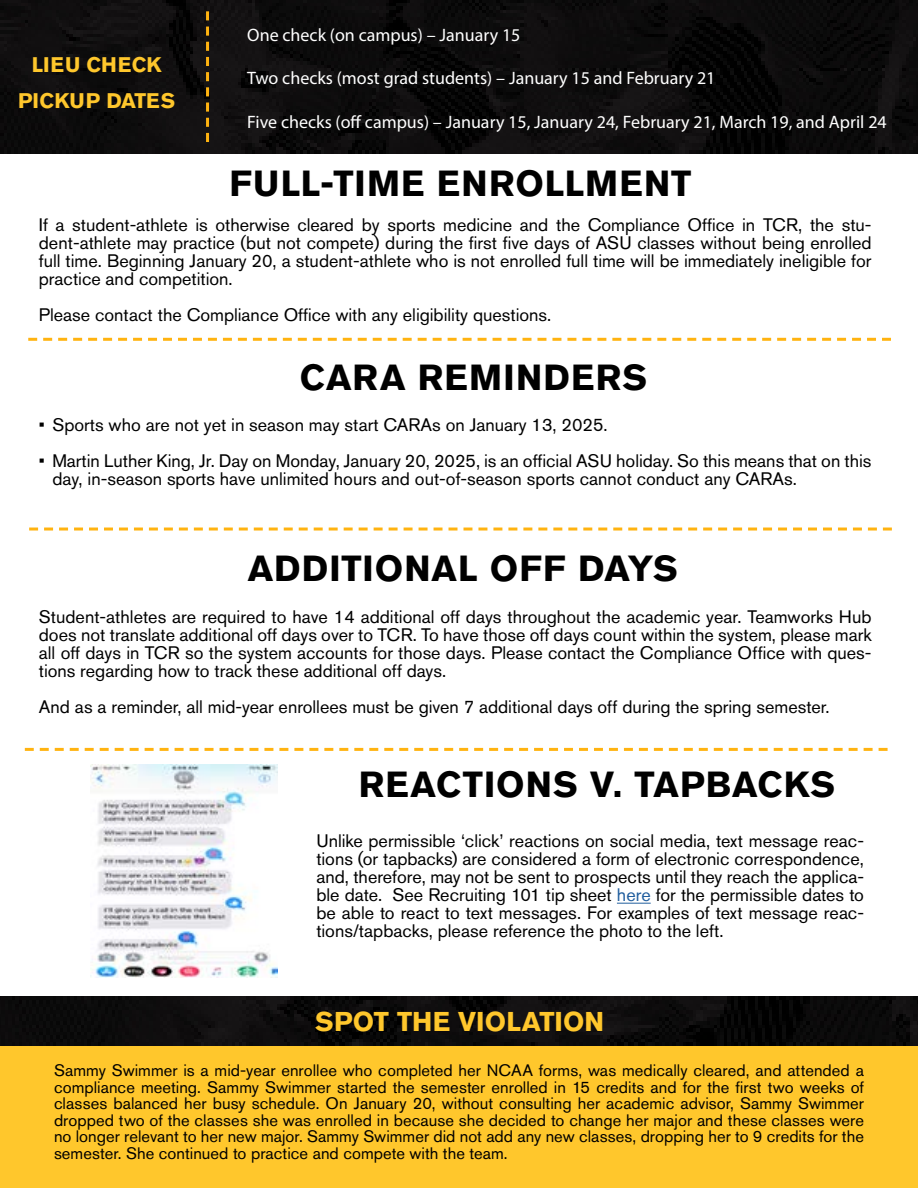
<style>
.page{position:relative;width:918px;height:1188px;background:#fff}
.page>*{position:absolute;margin:0;border:0;box-sizing:border-box;transform-origin:0 0}
.t1{font:700 36px "Akzidenz Grotesk Std";letter-spacing:.03em;color:#000}
.t2{font:700 27px "Akzidenz Grotesk Std";letter-spacing:.005em;color:#ffc72c}
.t3{font:700 21px/36px "Akzidenz Grotesk Std";letter-spacing:.01em;color:#ffc72c;text-align:center}
.t4{font:18px/18px "Akzidenz Grotesk Std";color:#000;text-align:justify}
.t5{font:18px "Myriad Pro";color:#fff}
.t6{font:16.5px/16.5px "Akzidenz Grotesk Std";letter-spacing:.005em;color:#000;text-align:justify}
.s1{color:#215e9e}
</style>
<div class="page">
<div style="left:0;top:1046px;width:918px;height:142px;background:#ffc72c"></div>
<img style="left:0;top:997px;width:918px;height:49px">
<img style="left:0;top:0;width:918px;height:153px">
<svg style="left:206px;top:11px;width:3px;height:131px"></svg>
<svg style="left:25px;top:748px;width:863px;height:3px"></svg>
<img style="left:90px;top:765px;width:188px;height:213px">
<hr style="left:617px;top:903px;width:34px;height:1px;background:#215e9e">
<svg style="left:28px;top:338px;width:863px;height:3px"></svg>
<svg style="left:29px;top:528px;width:863px;height:3px"></svg>
<p class="t3" style="left:18px;top:47px;width:159px">LIEU CHECK<br>PICKUP DATES</p>
<p class="t5" style="left:247px;top:24px;width:275px">One check (on campus) – January 15</p>
<p class="t5" style="left:247px;top:67px;width:470px">Two checks (most grad students) – January 15 and February 21</p>
<p class="t5" style="left:247px;top:110px;width:641px">Five checks (off campus) – January 15, January 24, February 21, March 19, and April 24</p>
<h1 class="t1" style="left:230px;top:163px;width:463px">FULL-TIME ENROLLMENT</h1>
<p class="t4" style="left:39px;top:216px;width:834px">If a student-athlete is otherwise cleared by sports medicine and the Compliance Office in TCR, the stu&shy;dent-athlete may practice (but not compete) during the first five days of ASU classes without being enrolled full time. Beginning January 20, a student-athlete who is not enrolled full time will be immediately ineligible for practice and competition.</p>
<p class="t4" style="left:39px;top:306px;width:514px">Please contact the Compliance Office with any eligibility questions.</p>
<h1 class="t1" style="left:300px;top:357px;width:349px">CARA REMINDERS</h1>
<p class="t4" style="left:39px;top:415px;width:570px">• Sports who are not yet in season may start CARAs on January 13, 2025.</p>
<p class="t4" style="left:52px;top:451px;width:821px;text-indent:-13px">• Martin Luther King, Jr. Day on Monday, January 20, 2025, is an official ASU holiday. So this means that on this day, in-season sports have unlimited hours and out-of-season sports cannot conduct any CARAs.</p>
<h1 class="t1" style="left:248px;top:547px;width:432px">ADDITIONAL OFF DAYS</h1>
<p class="t4" style="left:39px;top:607px;width:834px">Student-athletes are required to have 14 additional off days throughout the academic year. Teamworks Hub does not translate additional off days over to TCR. To have those off days count within the system, please mark all off days in TCR so the system accounts for those days. Please contact the Compliance Office with ques&shy;tions regarding how to track these additional off days.</p>
<p class="t4" style="left:39px;top:697px;width:792px">And as a reminder, all mid-year enrollees must be given 7 additional days off during the spring semester.</p>
<h1 class="t1" style="left:359px;top:763px;width:478px">REACTIONS V. TAPBACKS</h1>
<p class="t4" style="left:316px;top:832px;width:549px">Unlike permissible ‘click’ reactions on social media, text message reac&shy;tions (or tapbacks) are considered a form of electronic correspondence, and, therefore, may not be sent to prospects until they reach the applica&shy;ble date. See Recruiting 101 tip sheet <span class="s1">here</span> for the permissible dates to be able to react to text messages. For examples of text message reac&shy;tions/tapbacks, please reference the photo to the left.</p>
<h2 class="t2" style="left:315px;top:1006px;width:291px">SPOT THE VIOLATION</h2>
<p class="t6" style="left:54px;top:1062px;width:812px">Sammy Swimmer is a mid-year enrollee who completed her NCAA forms, was medically cleared, and attended a compliance meeting. Sammy Swimmer started the semester enrolled in 15 credits and for the first two weeks of classes balanced her busy schedule. On January 20, without consulting her academic advisor, Sammy Swimmer dropped two of the classes she was enrolled in because she decided to change her major and these classes were no longer relevant to her new major. Sammy Swimmer did not add any new classes, dropping her to 9 credits for the semester. She continued to practice and compete with the team.</p>
</div>
